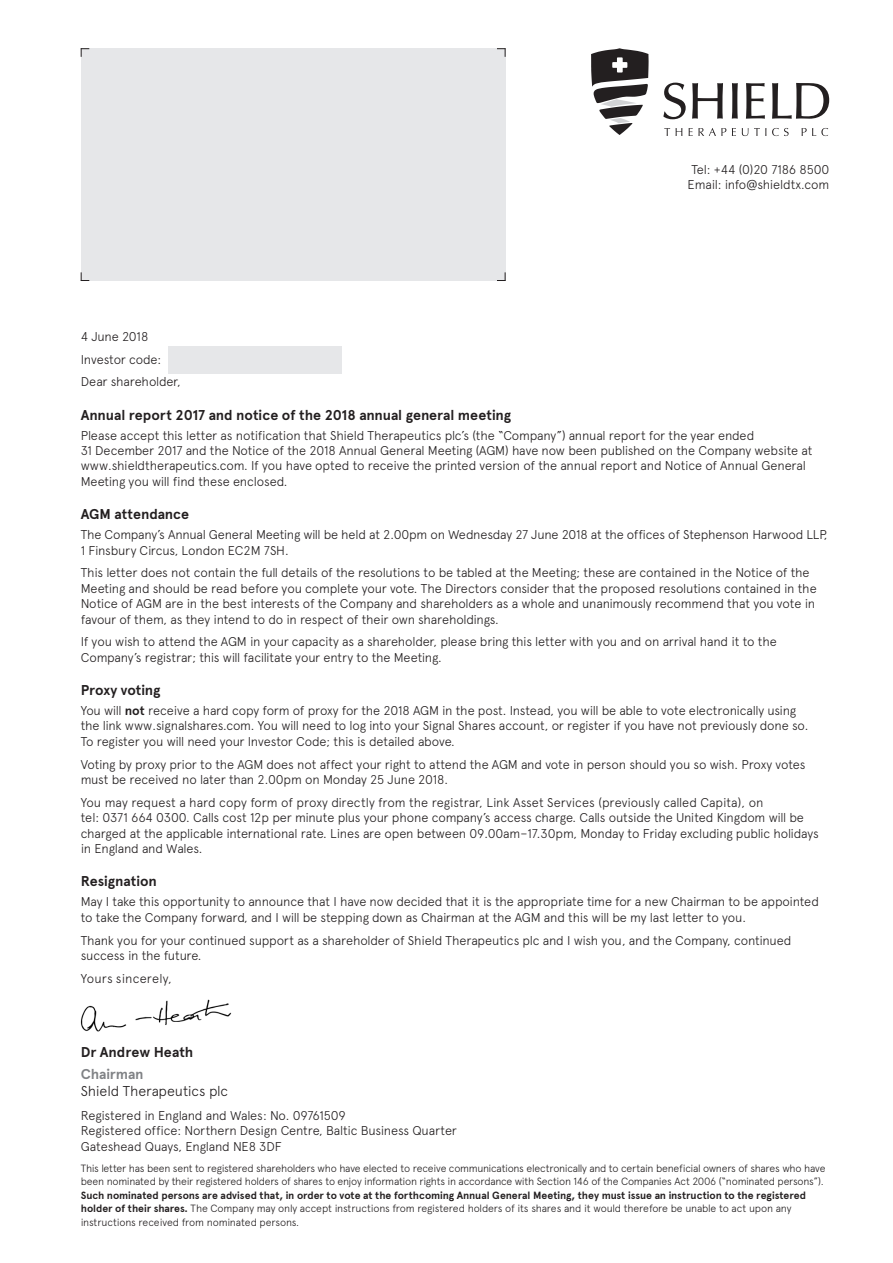
<style>
.page{position:relative;width:893px;height:1263px;background:#fff}
.page>*{position:absolute;margin:0;border:0;box-sizing:border-box;transform-origin:0 0}
.Dir_Notes_Subhd_1{font:700 14.25px "Apercu Pro";letter-spacing:-.005em;color:#231f20}
.Sign_Off_3{font:300 14.25px "Apercu Pro";letter-spacing:-.01em;color:#231f20}
.Sign_Off_1{font:700 14.25px "Apercu Pro";color:#231f20}
.Sign_Off_2{font:700 14.25px "Apercu Pro";letter-spacing:-.005em;color:#808285}
.D_N_Text{font:300 12.75px/15.3px "Apercu Pro";letter-spacing:-.015em;color:#231f20}
.D_N_Text_No_Sp_Af{font:300 12.75px "Apercu Pro";letter-spacing:-.015em;color:#231f20}
.D_N_Text-2{font:300 12.75px "Apercu Pro";letter-spacing:.01em;color:#231f20}
.Footnote{font:300 10.5px/13.5px "Apercu Pro";letter-spacing:-.02em;color:#231f20}
.s1{font-weight:700}
</style>
<div class="page">
<div style="left:81px;top:48px;width:424px;height:233px;background:#e6e7e9"></div>
<svg style="left:81px;top:48px;width:8px;height:9px"></svg>
<svg style="left:81px;top:272px;width:8px;height:9px"></svg>
<svg style="left:497px;top:272px;width:9px;height:9px"></svg>
<svg style="left:497px;top:48px;width:9px;height:9px"></svg>
<img style="left:80px;top:999px;width:152px;height:33px">
<div style="left:168px;top:346px;width:173px;height:27px;background:#e6e7e9"></div>
<svg style="left:591px;top:48px;width:58px;height:87px"></svg>
<svg style="left:663px;top:83px;width:23px;height:36px"></svg>
<svg style="left:692px;top:83px;width:31px;height:36px"></svg>
<svg style="left:732px;top:83px;width:6px;height:36px"></svg>
<svg style="left:746px;top:83px;width:19px;height:36px"></svg>
<svg style="left:772px;top:83px;width:57px;height:36px"></svg>
<svg style="left:664px;top:128px;width:164px;height:8px"></svg>
<p class="D_N_Text_No_Sp_Af" style="left:691px;top:160px;width:139px">Tel: +44 (0)20 7186 8500</p>
<p class="D_N_Text" style="left:688px;top:176px;width:143px">Email: info@shieldtx.com</p>
<p class="D_N_Text" style="left:81px;top:327px;width:69px">4 June 2018</p>
<p class="D_N_Text" style="left:81px;top:350px;width:82px">Investor code:</p>
<p class="D_N_Text" style="left:81px;top:373px;width:101px">Dear shareholder,</p>
<p class="Dir_Notes_Subhd_1" style="left:81px;top:404px;width:432px">Annual report 2017 and notice of the 2018 annual general meeting</p>
<p class="D_N_Text" style="left:81px;top:426px;width:733px">Please accept this letter as notification that Shield Therapeutics plc’s (the “Company”) annual report for the year ended<br>31 December 2017 and the Notice of the 2018 Annual General Meeting (AGM) have now been published on the Company website at www.shieldtherapeutics.com. If you have opted to receive the printed version of the annual report and Notice of Annual General Meeting you will find these enclosed.</p>
<p class="Dir_Notes_Subhd_1" style="left:81px;top:503px;width:110px">AGM attendance</p>
<p class="D_N_Text" style="left:81px;top:526px;width:748px">The Company’s Annual General Meeting will be held at 2.00pm on Wednesday 27 June 2018 at the offices of Stephenson Harwood LLP,<br>1 Finsbury Circus, London EC2M 7SH.</p>
<p class="D_N_Text" style="left:81px;top:564px;width:737px">This letter does not contain the full details of the resolutions to be tabled at the Meeting; these are contained in the Notice of the Meeting and should be read before you complete your vote. The Directors consider that the proposed resolutions contained in the Notice of AGM are in the best interests of the Company and shareholders as a whole and unanimously recommend that you vote in favour of them, as they intend to do in respect of their own shareholdings.</p>
<p class="D_N_Text" style="left:81px;top:633px;width:697px">If you wish to attend the AGM in your capacity as a shareholder, please bring this letter with you and on arrival hand it to the<br>Company’s registrar; this will facilitate your entry to the Meeting.</p>
<p class="Dir_Notes_Subhd_1" style="left:81px;top:679px;width:81px">Proxy voting</p>
<p class="D_N_Text" style="left:81px;top:702px;width:729px">You will <span class="s1">not</span> receive a hard copy form of proxy for the 2018 AGM in the post. Instead, you will be able to vote electronically using the link www.signalshares.com. You will need to log into your Signal Shares account, or register if you have not previously done so.<br>To register you will need your Investor Code; this is detailed above.</p>
<p class="D_N_Text" style="left:81px;top:755px;width:726px">Voting by proxy prior to the AGM does not affect your right to attend the AGM and vote in person should you so wish. Proxy votes must be received no later than 2.00pm on Monday 25 June 2018.</p>
<p class="D_N_Text" style="left:81px;top:794px;width:740px">You may request a hard copy form of proxy directly from the registrar, Link Asset Services (previously called Capita), on<br>tel: 0371 664 0300. Calls cost 12p per minute plus your phone company’s access charge. Calls outside the United Kingdom will be charged at the applicable international rate. Lines are open between 09.00am–17.30pm, Monday to Friday excluding public holidays in England and Wales.</p>
<p class="Dir_Notes_Subhd_1" style="left:81px;top:871px;width:78px">Resignation</p>
<p class="D_N_Text" style="left:81px;top:893px;width:740px">May I take this opportunity to announce that I have now decided that it is the appropriate time for a new Chairman to be appointed to take the Company forward, and I will be stepping down as Chairman at the AGM and this will be my last letter to you.</p>
<p class="D_N_Text" style="left:81px;top:931px;width:712px">Thank you for your continued support as a shareholder of Shield Therapeutics plc and I wish you, and the Company, continued success in the future.</p>
<p class="D_N_Text-2" style="left:81px;top:969px;width:92px">Yours sincerely,</p>
<p class="Sign_Off_1" style="left:81px;top:1041px;width:114px">Dr Andrew Heath</p>
<p class="Sign_Off_2" style="left:81px;top:1063px;width:64px">Chairman</p>
<p class="Sign_Off_3" style="left:81px;top:1080px;width:149px">Shield Therapeutics plc</p>
<p class="D_N_Text_No_Sp_Af" style="left:81px;top:1106px;width:266px">Registered in England and Wales: No. 09761509</p>
<p class="D_N_Text_No_Sp_Af" style="left:81px;top:1121px;width:378px">Registered office: Northern Design Centre, Baltic Business Quarter</p>
<p class="D_N_Text" style="left:81px;top:1137px;width:203px">Gateshead Quays, England NE8 3DF</p>
<p class="Footnote" style="left:81px;top:1160px;width:746px">This letter has been sent to registered shareholders who have elected to receive communications electronically and to certain beneficial owners of shares who have been nominated by their registered holders of shares to enjoy information rights in accordance with Section 146 of the Companies Act 2006 (“nominated persons”).<br><span class="s1">Such nominated persons are advised that, in order to vote at the forthcoming Annual General Meeting, they must issue an instruction to the registered holder of their shares.</span> The Company may only accept instructions from registered holders of its shares and it would therefore be unable to act upon any instructions received from nominated persons.</p>
</div>
